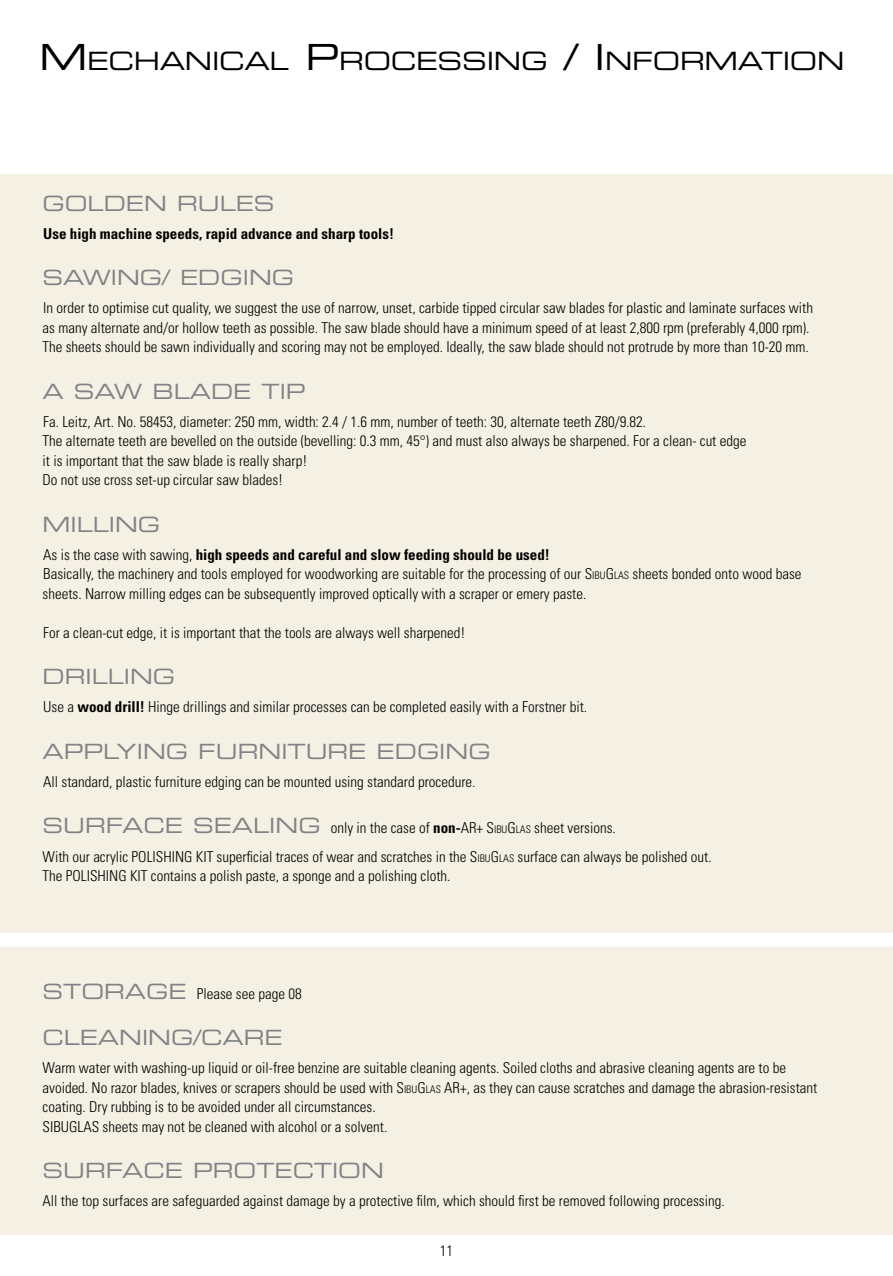
<style>
.page{position:relative;width:893px;height:1276px;background:#fff}
.page>*{position:absolute;margin:0;border:0;box-sizing:border-box;transform-origin:0 0}
.t1{font:25.2px "Eurostile LT Std Ex 2";letter-spacing:-.01em;color:#000}
.t2{font:21px "Eurostile LT Std Ex 2";color:#808285}
.t3{font:300 condensed 15px/19.5px "Univers LT Std";color:#000}
.t4{font:700 condensed 15px "Univers LT Std";color:#000}
.s1{font-size:36px}
.s2{font-weight:700}
.s3{font-style:inherit}
.s4{font-size:10.5px}
.s5{font-family:"Eurostile LT Std Ex 2";font-weight:400;font-stretch:normal;font-size:21px;color:#808285}
</style>
<div class="page">
<div style="left:0;top:174px;width:893px;height:1061px;background:#f4f0e3"></div>
<div style="left:0;top:933px;width:893px;height:13px;background:#fff"></div>
<h1 class="t1" style="left:39px;top:43px;width:807px"><span class="s1">M</span>ECHANICAL <span class="s1">P</span>ROCESSING <span class="s1">/ I</span> NFORMATION</h1>
<h2 class="t2" style="left:43px;top:189px;width:234px">GOLDEN RULES</h2>
<p class="t4" style="left:43px;top:224px;width:352px">Use high machine speeds, rapid advance and sharp tools!</p>
<h2 class="t2" style="left:43px;top:263px;width:253px">SAWING/ EDGING</h2>
<p class="t3" style="left:43px;top:298px;width:772px">In order to optimise cut quality, we suggest the use of narrow, unset, carbide tipped circular saw blades for plastic and laminate surfaces with as many alternate and/or hollow teeth as possible. The saw blade should have a minimum speed of at least 2,800 rpm (preferably 4,000 rpm).<br>The sheets should be sawn individually and scoring may not be employed. Ideally, the saw blade should not protrude by more than 10-20 mm.</p>
<h2 class="t2" style="left:43px;top:377px;width:265px">A SAW BLADE TIP</h2>
<p class="t3" style="left:43px;top:412px;width:705px">Fa. Leitz, Art. No. 58453, diameter: 250 mm, width: 2.4 / 1.6 mm, number of teeth: 30, alternate teeth Z80/9.82.<br>The alternate teeth are bevelled on the outside (bevelling: 0.3 mm, 45°) and must also always be sharpened. For a clean- cut edge it is important that the saw blade is really sharp!<br>Do not use cross set-up circular saw blades!</p>
<h2 class="t2" style="left:43px;top:510px;width:119px">MILLING</h2>
<p class="t3" style="left:43px;top:545px;width:761px">As is the case with sawing, <span class="s2">high speeds and careful and slow feeding should be used!<br></span>Basically, the machinery and tools employed for woodworking are suitable for the processing of our <span class="s3">S</span><span class="s4">IBU</span><span class="s3">G</span><span class="s4">LAS</span> sheets bonded onto wood base sheets. Narrow milling edges can be subsequently improved optically with a scraper or emery paste.</p>
<p class="t3" style="left:43px;top:623px;width:424px">For a clean-cut edge, it is important that the tools are always well sharpened!</p>
<h2 class="t2" style="left:43px;top:662px;width:134px">DRILLING</h2>
<p class="t3" style="left:43px;top:697px;width:545px">Use a <span class="s2">wood drill!</span> Hinge drillings and similar processes can be completed easily with a Forstner bit.</p>
<h2 class="t2" style="left:43px;top:737px;width:450px">APPLYING FURNITURE EDGING</h2>
<p class="t3" style="left:43px;top:772px;width:434px">All standard, plastic furniture edging can be mounted using standard procedure.</p>
<p class="t3" style="left:43px;top:814px;width:671px;line-height:28px"><span class="s5">SURFACE SEALING</span> only in the case of <span class="s2">non-</span>AR+ <span class="s3">S</span><span class="s4">IBU</span><span class="s3">G</span><span class="s4">LAS</span> sheet versions.<br>With our acrylic POLISHING KIT superficial traces of wear and scratches in the <span class="s3">S</span><span class="s4">IBU</span><span class="s3">G</span><span class="s4">LAS</span> surface can always be polished out.</p>
<p class="t3" style="left:43px;top:866px;width:410px">The POLISHING KIT contains a polish paste, a sponge and a polishing cloth.</p>
<p class="t3" style="left:43px;top:983px;width:261px"><span class="s5">STORAGE</span> Please see page 08</p>
<h2 class="t2" style="left:43px;top:1023px;width:242px">CLEANING/CARE</h2>
<p class="t3" style="left:43px;top:1058px;width:776px">Warm water with washing-up liquid or oil-free benzine are suitable cleaning agents. Soiled cloths and abrasive cleaning agents are to be avoided. No razor blades, knives or scrapers should be used with <span class="s3">S</span><span class="s4">IBU</span><span class="s3">G</span><span class="s4">LAS</span> AR+, as they can cause scratches and damage the abrasion-resistant coating. Dry rubbing is to be avoided under all circumstances.<br><span class="s3">SIBUGLAS</span> sheets may not be cleaned with alcohol or a solvent.</p>
<h2 class="t2" style="left:43px;top:1156px;width:343px">SURFACE PROTECTION</h2>
<p class="t3" style="left:43px;top:1191px;width:684px">All the top surfaces are safeguarded against damage by a protective film, which should first be removed following processing.</p>
<p class="t3" style="left:440px;top:1241px;width:15px">11</p>
</div>
